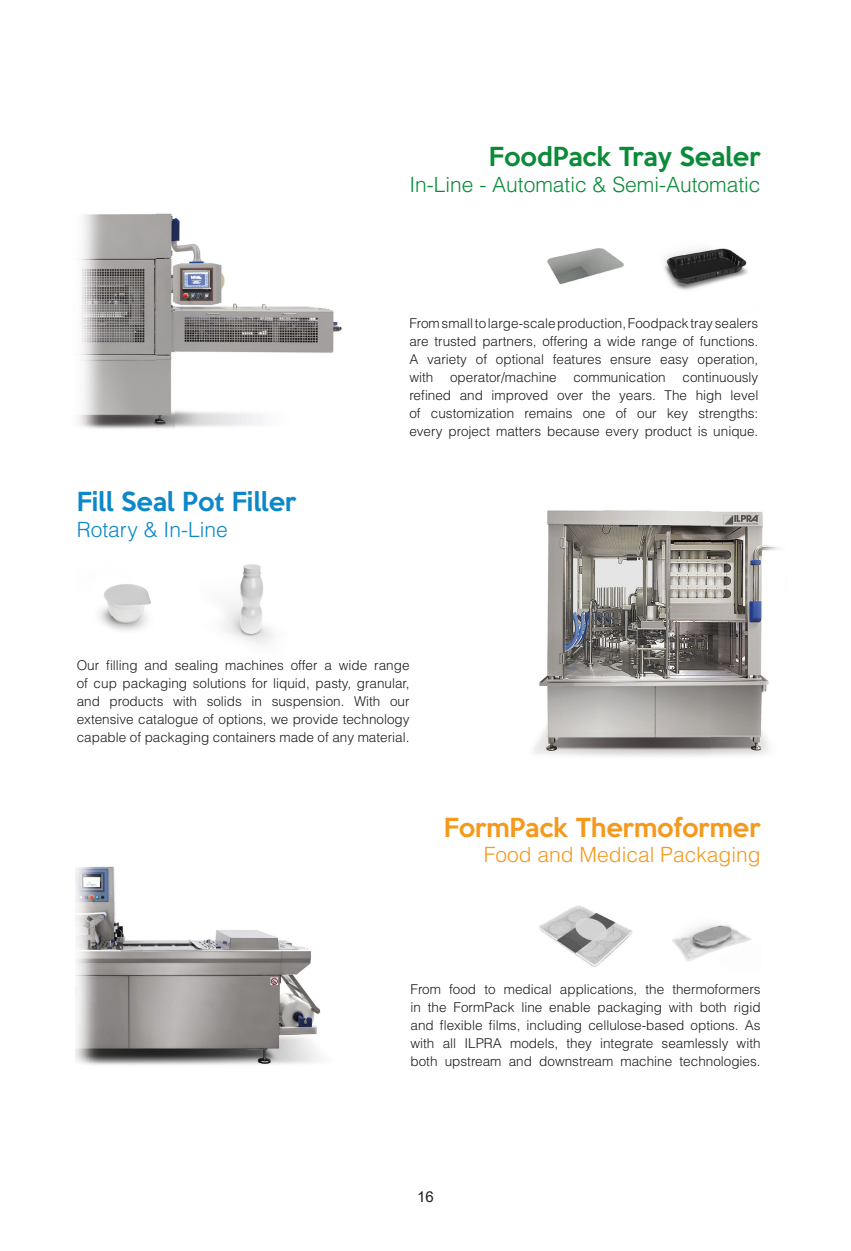
<style>
.page{position:relative;width:851px;height:1251px;background:#fff}
.page>*{position:absolute;margin:0;border:0;box-sizing:border-box;transform-origin:0 0}
.t1{font:500 24px "Keep Calm";color:#f4991c}
.t2{font:500 24px "Keep Calm";color:#098b38}
.t3{font:500 24px "Keep Calm";color:#0c87c8}
.t4{font:300 21px "Helvetica LT Std";color:#098b38}
.t5{font:300 21px "Helvetica LT Std";color:#f4991c}
.t6{font:300 21px "Helvetica LT Std";color:#0c87c8}
.t7{font:15px "Arial";color:#1d1d1b}
.t8{font:300 13.5px/18px "Helvetica LT Std";color:#1d1d1b;text-align:justify}
</style>
<div class="page">
<img style="left:175px;top:218px;width:167px;height:209px">
<img style="left:156px;top:213px;width:19px;height:145px">
<img style="left:156px;top:358px;width:19px;height:71px">
<img style="left:78px;top:214px;width:78px;height:215px">
<img style="left:534px;top:510px;width:177px;height:247px">
<img style="left:711px;top:511px;width:68px;height:245px">
<img style="left:142px;top:930px;width:180px;height:135px">
<img style="left:75px;top:866px;width:67px;height:199px">
<img style="left:664px;top:248px;width:84px;height:42px">
<img style="left:672px;top:924px;width:80px;height:37px">
<img style="left:547px;top:248px;width:77px;height:37px">
<img style="left:222px;top:564px;width:52px;height:81px">
<img style="left:99px;top:584px;width:52px;height:47px">
<img style="left:539px;top:905px;width:94px;height:62px">
<h1 class="t2" style="left:489px;top:136px;width:273px">FoodPack Tray Sealer</h1>
<h2 class="t4" style="left:409px;top:171px;width:353px">In-Line - Automatic &amp; Semi-Automatic</h2>
<h1 class="t3" style="left:77px;top:481px;width:221px">Fill Seal Pot Filler</h1>
<h2 class="t6" style="left:77px;top:516px;width:152px">Rotary &amp; In-Line</h2>
<p class="t8" style="left:409px;top:313px;width:350px">From small to large-scale production, Foodpack tray sealers are trusted partners, offering a wide range of functions.<br>A variety of optional features ensure easy operation, with operator/machine communication continuously refined and improved over the years. The high level of customization remains one of our key strengths: every project matters because every product is unique.</p>
<p class="t8" style="left:77px;top:655px;width:334px">Our filling and sealing machines offer a wide range of cup packaging solutions for liquid, pasty, granular, and products with solids in suspension. With our extensive catalogue of options, we provide technology capable of packaging containers made of any material.</p>
<h1 class="t1" style="left:443px;top:806px;width:318px">FormPack Thermoformer</h1>
<h2 class="t5" style="left:484px;top:841px;width:278px">Food and Medical Packaging</h2>
<p class="t8" style="left:410px;top:979px;width:351px">From food to medical applications, the thermoformers in the FormPack line enable packaging with both rigid and flexible films, including cellulose-based options. As with all ILPRA models, they integrate seamlessly with both upstream and downstream machine technologies.</p>
<p class="t7" style="left:417px;top:1186px;width:18px">16</p>
</div>
